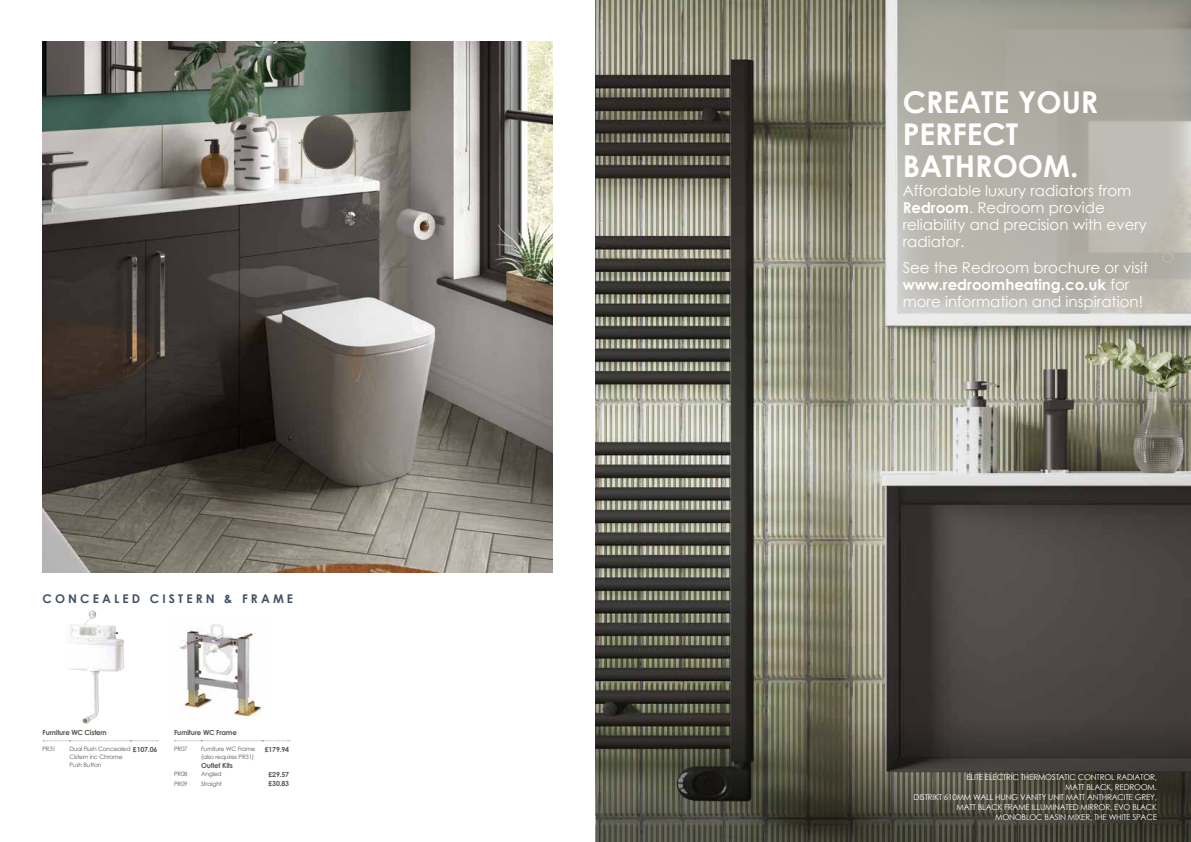
<style>
.page{position:relative;width:1191px;height:842px;background:#fff}
.page>*{position:absolute;margin:0;border:0;box-sizing:border-box;transform-origin:0 0}
.t1{font:700 30px/32px "Century Gothic";color:#fff}
.t2{font:15px/17px "Century Gothic";color:#fff}
.t3{font:700 12px "Century Gothic";letter-spacing:.26em;color:#415364}
.t4{font:8px/10px "Century Gothic";letter-spacing:-.025em;color:#fff;text-align:right}
.t5{font:700 7px "Century Gothic";letter-spacing:-.025em;color:#575756}
.t6{font:6px/8px "Century Gothic";letter-spacing:-.025em;color:#575756}
.s1{font-weight:700}
</style>
<div class="page">
<img style="left:43px;top:41px;width:510px;height:532px">
<svg style="left:43px;top:740px;width:115px;height:1px"></svg>
<img style="left:68px;top:610px;width:56px;height:114px">
<img style="left:179px;top:624px;width:83px;height:95px">
<svg style="left:174px;top:740px;width:116px;height:1px"></svg>
<img style="left:595px;top:0;width:596px;height:842px">
<svg style="left:596px;top:669px;width:595px;height:173px;background:#48463c"></svg>
<svg style="left:897px;top:0;width:294px;height:313px;background:#b1afa6"></svg>
<h3 class="t3" style="left:43px;top:590px;width:252px">CONCEALED CISTERN &amp; FRAME</h3>
<p class="t5" style="left:43px;top:727px;width:66px">Furniture WC Cistern</p>
<p class="t6" style="left:43px;top:744px;width:15px">PR31</p>
<p class="t6" style="left:69px;top:744px;width:62px">Dual Flush Concealed<br>Cistern inc Chrome<br>Push Button</p>
<p class="t5" style="left:133px;top:744px;width:26px">£107.06</p>
<p class="t5" style="left:174px;top:727px;width:64px">Furniture WC Frame</p>
<p class="t6" style="left:174px;top:744px;width:15px">PR07</p>
<p class="t6" style="left:201px;top:744px;width:56px">Furniture WC Frame (also requires PR31)</p>
<p class="t5" style="left:265px;top:744px;width:26px">£179.94</p>
<p class="t5" style="left:201px;top:760px;width:33px">Outlet Kits</p>
<p class="t6" style="left:174px;top:770px;width:15px">PR08</p>
<p class="t6" style="left:201px;top:770px;width:22px">Angled</p>
<p class="t5" style="left:268px;top:769px;width:22px">£29.57</p>
<p class="t6" style="left:174px;top:779px;width:15px">PR09</p>
<p class="t6" style="left:201px;top:779px;width:22px">Straight</p>
<p class="t5" style="left:268px;top:778px;width:22px">£30.83</p>
<h1 class="t1" style="left:902px;top:84px;width:197px">CREATE YOUR<br>PERFECT<br>BATHROOM.</h1>
<h2 class="t2" style="left:902px;top:182px;width:246px">Affordable luxury radiators from<br><span class="s1">Redroom</span>. Redroom provide reliability and precision with every radiator.</h2>
<h2 class="t2" style="left:902px;top:259px;width:247px">See the Redroom brochure or visit <span class="s1">www.redroomheating.co.uk</span> for more information and inspiration!</h2>
<p class="t4" style="left:913px;top:772px;width:245px">ELITE ELECTRIC THERMOSTATIC CONTROL RADIATOR,<br>MATT BLACK, REDROOM.<br>DISTRIKT 610MM WALL HUNG VANITY UNIT MATT ANTHRACITE GREY, MATT BLACK FRAME ILLUMINATED MIRROR, EVO BLACK MONOBLOC BASIN MIXER, THE WHITE SPACE</p>
</div>
